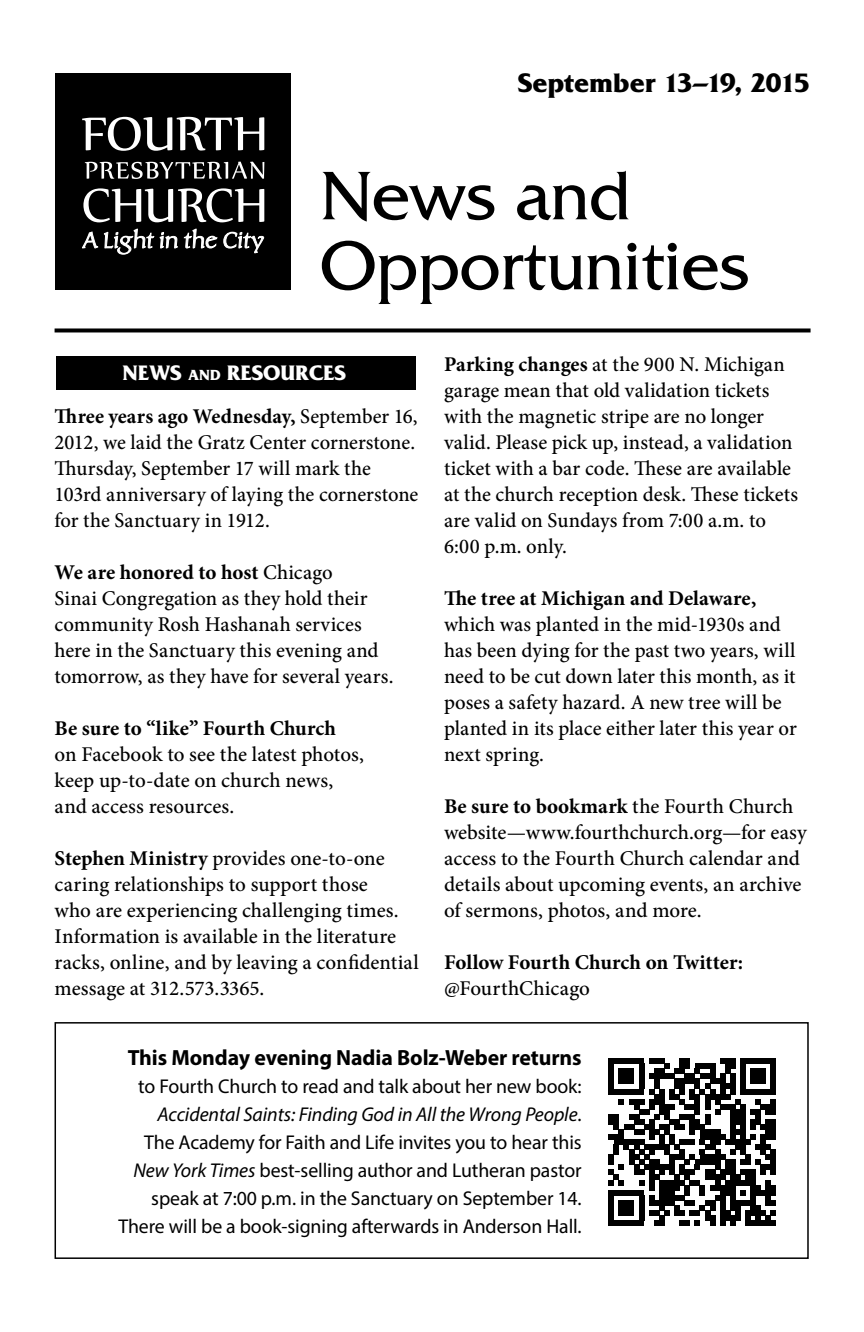
<style>
.page{position:relative;width:864px;height:1332px;background:#fff}
.page>*{position:absolute;margin:0;border:0;box-sizing:border-box;transform-origin:0 0}
.t1{font:72px/70px "Friz Quadrata Std";color:#000}
.t2{font:700 28px "Friz Quadrata Std";letter-spacing:.005em;color:#000}
.t3{font:700 22px "Myriad Pro";letter-spacing:-.005em;color:#000}
.t4{font:700 22px "Friz Quadrata Std";color:#fff}
.t5{font:500 21px/26px "Minion Pro";letter-spacing:.005em;color:#000}
.t6{font:700 21px "Minion Pro";letter-spacing:.005em;color:#000}
.t7{font:20px/28px "Myriad Pro";letter-spacing:-.005em;color:#000;text-align:right}
.s1{font-size:15.4px}
.s2{font-weight:700}
.s3{font-style:italic}
</style>
<div class="page">
<svg style="left:55px;top:328px;width:756px;height:4px;background:#1e1e1e"></svg>
<div style="left:56px;top:73px;width:235px;height:216px;background:#000"></div>
<svg style="left:82px;top:232px;width:16px;height:16px"></svg>
<svg style="left:104px;top:229px;width:50px;height:25px"></svg>
<svg style="left:160px;top:232px;width:18px;height:17px"></svg>
<svg style="left:184px;top:229px;width:33px;height:20px"></svg>
<svg style="left:224px;top:231px;width:40px;height:22px"></svg>
<svg style="left:82px;top:117px;width:182px;height:34px"></svg>
<svg style="left:83px;top:188px;width:181px;height:34px"></svg>
<svg style="left:85px;top:162px;width:179px;height:17px"></svg>
<div style="left:55px;top:1022px;width:754px;height:237px;border:2px solid #000"></div>
<svg style="left:609px;top:1064px;width:167px;height:162px"></svg>
<div style="left:609px;top:1059px;width:35px;height:5px;background:#000"></div>
<div style="left:649px;top:1059px;width:15px;height:5px;background:#000"></div>
<div style="left:680px;top:1059px;width:10px;height:5px;background:#000"></div>
<div style="left:720px;top:1059px;width:15px;height:5px;background:#000"></div>
<div style="left:740px;top:1059px;width:36px;height:5px;background:#000"></div>
<div style="left:56px;top:356px;width:360px;height:34px;background:#000"></div>
<h2 class="t2" style="left:518px;top:68px;width:293px">September 13–19, 2015</h2>
<h1 class="t1" style="left:320px;top:161px;width:431px">News and<br>Opportunities</h1>
<p class="t4" style="left:123px;top:360px;width:225px">NEWS <span class="s1">and</span> RESOURCES</p>
<p class="t5" style="left:55px;top:404px;width:365px"><span class="s2">Three years ago Wednesday,</span> September 16, 2012, we laid the Gratz Center cornerstone.<br>Thursday, September 17 will mark the 103rd anniversary of laying the cornerstone for the Sanctuary in 1912.</p>
<p class="t5" style="left:55px;top:560px;width:340px"><span class="s2">We are honored to host</span> Chicago<br>Sinai Congregation as they hold their community Rosh Hashanah services here in the Sanctuary this evening and tomorrow, as they have for several years.</p>
<p class="t6" style="left:55px;top:714px;width:283px">Be sure to “like” Fourth Church</p>
<p class="t5" style="left:55px;top:742px;width:311px">on Facebook to see the latest photos, keep up-to-date on church news, and access resources.</p>
<p class="t5" style="left:55px;top:846px;width:366px"><span class="s2">Stephen Ministry</span> provides one-to-one caring relationships to support those<br>who are experiencing challenging times.<br>Information is available in the literature racks, online, and by leaving a confidential message at 312.573.3365.</p>
<p class="t5" style="left:444px;top:352px;width:356px"><span class="s2">Parking changes</span> at the 900 N. Michigan garage mean that old validation tickets with the magnetic stripe are no longer valid. Please pick up, instead, a validation ticket with a bar code. These are available at the church reception desk. These tickets are valid on Sundays from 7:00 a.m. to 6:00 p.m. only.</p>
<p class="t6" style="left:444px;top:584px;width:314px">The tree at Michigan and Delaware,</p>
<p class="t5" style="left:444px;top:612px;width:354px">which was planted in the mid-1930s and has been dying for the past two years, will need to be cut down later this month, as it poses a safety hazard. A new tree will be planted in its place either later this year or next spring.</p>
<p class="t5" style="left:444px;top:794px;width:364px"><span class="s2">Be sure to bookmark</span> the Fourth Church website—www.fourthchurch.org—for easy access to the Fourth Church calendar and details about upcoming events, an archive of sermons, photos, and more.</p>
<p class="t6" style="left:444px;top:948px;width:301px">Follow Fourth Church on Twitter:</p>
<p class="t5" style="left:444px;top:976px;width:147px">@FourthChicago</p>
<p class="t3" style="left:128px;top:1043px;width:456px">This Monday evening Nadia Bolz-Weber returns</p>
<p class="t7" style="left:119px;top:1072px;width:465px">to Fourth Church to read and talk about her new book:<br><span class="s3">Accidental Saints: Finding God in All the Wrong People</span>.<br>The Academy for Faith and Life invites you to hear this <span class="s3">New York Times</span> best-selling author and Lutheran pastor speak at 7:00 p.m. in the Sanctuary on September 14.<br>There will be a book-signing afterwards in Anderson Hall.</p>
</div>
